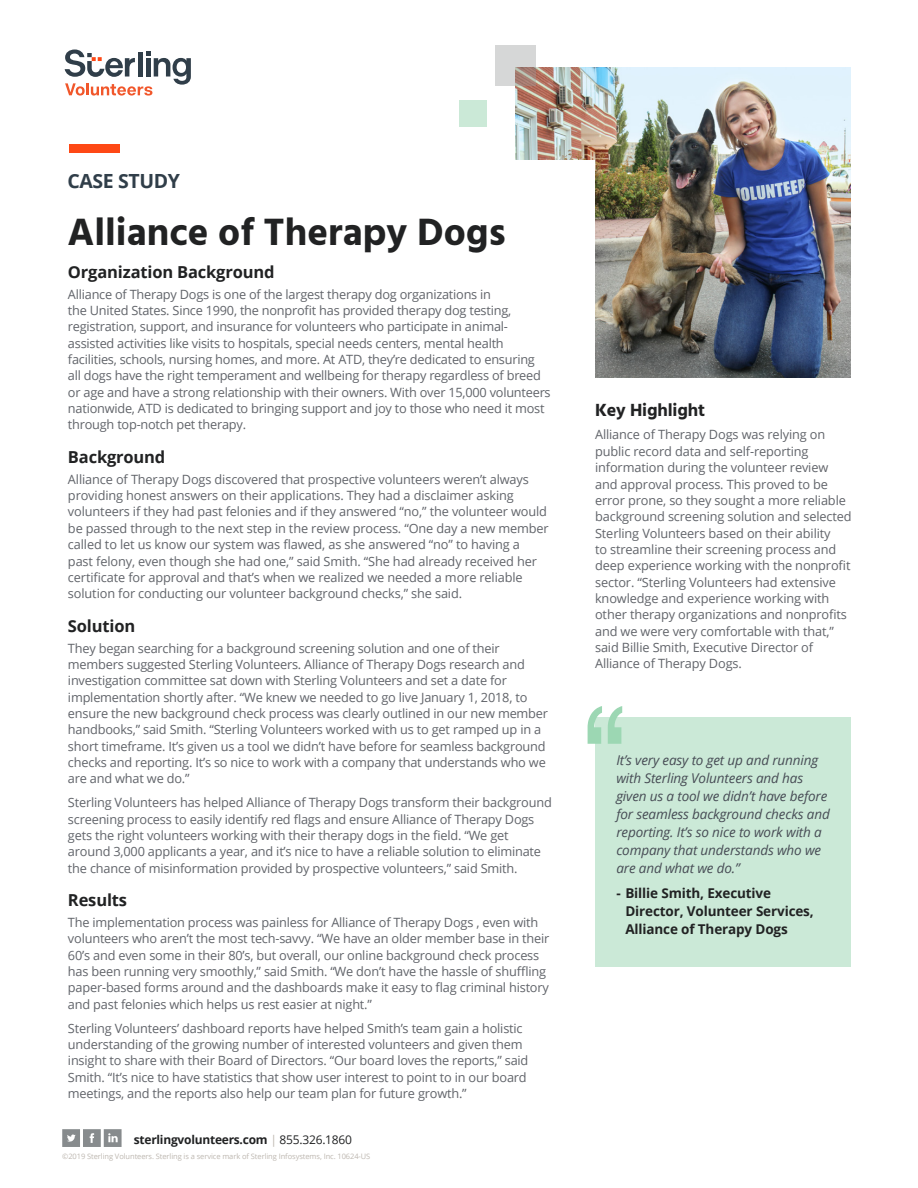
<style>
.page{position:relative;width:918px;height:1188px;background:#fff}
.page>*{position:absolute;margin:0;border:0;box-sizing:border-box;transform-origin:0 0}
.Company_Name_Header{font:700 39px "Hind";color:#212223}
.t1{font:700 19.5px "Open Sans";letter-spacing:-.02em;color:#303e49}
.Large_Paragraph_Head{font:700 18px "Hind";letter-spacing:-.01em;color:#212223}
.t2{font:700 16.5px "Open Sans";letter-spacing:-.01em;color:#212223}
.Body_9pt{font:italic 13.5px/18px "Open Sans";letter-spacing:-.01em;color:#474c55}
.Quote_bold{font:700 13.5px/18px "Open Sans";letter-spacing:-.01em;color:#212223}
.Body_8_5{font:12.75px/16.4px "Open Sans";letter-spacing:-.015em;color:#61646a}
.t3{font:700 12px "Open Sans";letter-spacing:-.02em;color:#212223}
.t4{font:7.5px "Open Sans";letter-spacing:-.01em;color:#bdb7b0}
.s1{font-weight:400;color:#bdb7b0}
.s2{font-weight:400}
</style>
<div class="page">
<svg style="left:65px;top:50px;width:126px;height:46px"></svg>
<div style="left:69px;top:145px;width:50px;height:8px;background:#fe4815"></div>
<svg style="left:62px;top:1129px;width:60px;height:18px"></svg>
<div style="left:595px;top:717px;width:255px;height:250px;background:#cbe9d7"></div>
<img style="left:515px;top:68px;width:335px;height:309px">
<div style="left:416px;top:160px;width:179px;height:404px;background:#fff"></div>
<svg style="left:588px;top:706px;width:34px;height:38px"></svg>
<svg style="left:495px;top:45px;width:41px;height:41px;fill:#d6d7d7"></svg>
<div style="left:459px;top:100px;width:28px;height:26px;background:#cbe9d7"></div>
<p class="t1" style="left:68px;top:168px;width:114px">CASE STUDY</p>
<p class="Company_Name_Header" style="left:68px;top:209px;width:440px">Alliance of Therapy Dogs</p>
<h5 class="t2" style="left:68px;top:260px;width:208px">Organization Background</h5>
<p class="Body_8_5" style="left:68px;top:285px;width:484px">Alliance of Therapy Dogs is one of the largest therapy dog organizations in<br>the United States. Since 1990, the nonprofit has provided therapy dog testing, registration, support, and insurance for volunteers who participate in animal&shy;assisted activities like visits to hospitals, special needs centers, mental health facilities, schools, nursing homes, and more. At ATD, they’re dedicated to ensuring all dogs have the right temperament and wellbeing for therapy regardless of breed or age and have a strong relationship with their owners. With over 15,000 volunteers nationwide, ATD is dedicated to bringing support and joy to those who need it most through top-notch pet therapy.</p>
<h5 class="t2" style="left:68px;top:445px;width:99px">Background</h5>
<p class="Body_8_5" style="left:68px;top:471px;width:482px">Alliance of Therapy Dogs discovered that prospective volunteers weren’t always providing honest answers on their applications. They had a disclaimer asking volunteers if they had past felonies and if they answered “no,” the volunteer would be passed through to the next step in the review process. “One day a new member called to let us know our system was flawed, as she answered “no” to having a<br>past felony, even though she had one,” said Smith. “She had already received her certificate for approval and that’s when we realized we needed a more reliable solution for conducting our volunteer background checks,” she said.</p>
<h5 class="t2" style="left:68px;top:614px;width:69px">Solution</h5>
<p class="Body_8_5" style="left:68px;top:639px;width:482px">They began searching for a background screening solution and one of their members suggested Sterling Volunteers. Alliance of Therapy Dogs research and investigation committee sat down with Sterling Volunteers and set a date for implementation shortly after. “We knew we needed to go live January 1, 2018, to ensure the new background check process was clearly outlined in our new member handbooks,” said Smith. “Sterling Volunteers worked with us to get ramped up in a short timeframe. It’s given us a tool we didn’t have before for seamless background checks and reporting. It’s so nice to work with a company that understands who we are and what we do.”</p>
<p class="Body_8_5" style="left:68px;top:794px;width:485px">Sterling Volunteers has helped Alliance of Therapy Dogs transform their background screening process to easily identify red flags and ensure Alliance of Therapy Dogs gets the right volunteers working with their therapy dogs in the field. “We get around 3,000 applicants a year, and it’s nice to have a reliable solution to eliminate the chance of misinformation provided by prospective volunteers,” said Smith.</p>
<h5 class="t2" style="left:68px;top:889px;width:61px">Results</h5>
<p class="Body_8_5" style="left:68px;top:914px;width:483px">The implementation process was painless for Alliance of Therapy Dogs , even with volunteers who aren’t the most tech-savvy. “We have an older member base in their 60’s and even some in their 80’s, but overall, our online background check process has been running very smoothly,” said Smith. “We don’t have the hassle of shuffling paper-based forms around and the dashboards make it easy to flag criminal history and past felonies which helps us rest easier at night.”</p>
<p class="Body_8_5" style="left:68px;top:1020px;width:462px">Sterling Volunteers’ dashboard reports have helped Smith’s team gain a holistic understanding of the growing number of interested volunteers and given them insight to share with their Board of Directors. “Our board loves the reports,” said Smith. “It’s nice to have statistics that show user interest to point to in our board meetings, and the reports also help our team plan for future growth.”</p>
<p class="t3" style="left:134px;top:1131px;width:220px">sterlingvolunteers.com <span class="s1">|</span> <span class="s2">855.326.1860</span></p>
<p class="t4" style="left:62px;top:1151px;width:310px">©2019 Sterling Volunteers. Sterling is a service mark of Sterling Infosystems, Inc. 10624-US</p>
<p class="Large_Paragraph_Head" style="left:595px;top:400px;width:111px">Key Highlight</p>
<p class="Body_8_5" style="left:595px;top:426px;width:258px">Alliance of Therapy Dogs was relying on public record data and self-reporting information during the volunteer review and approval process. This proved to be error prone, so they sought a more reliable background screening solution and selected Sterling Volunteers based on their ability<br>to streamline their screening process and deep experience working with the nonprofit sector. “Sterling Volunteers had extensive knowledge and experience working with other therapy organizations and nonprofits and we were very comfortable with that,” said Billie Smith, Executive Director of Alliance of Therapy Dogs.</p>
<p class="Body_9pt" style="left:616px;top:751px;width:215px">It’s very easy to get up and running with Sterling Volunteers and has given us a tool we didn’t have before for seamless background checks and reporting. It’s so nice to work with a company that understands who we are and what we do.”</p>
<p class="Quote_bold" style="left:625px;top:884px;width:190px;text-indent:-9px">- Billie Smith, Executive<br>Director, Volunteer Services,<br>Alliance of Therapy Dogs</p>
</div>
